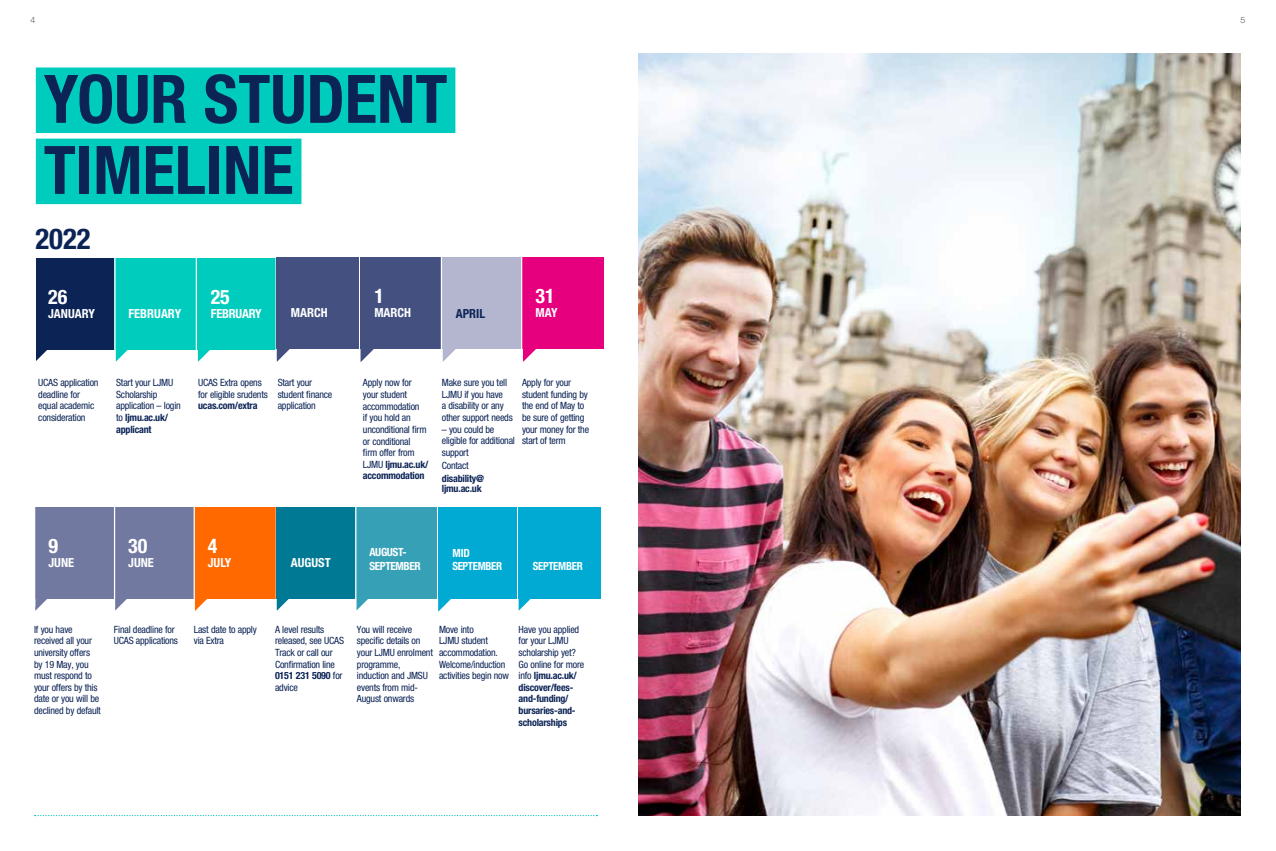
<style>
.page{position:relative;width:1276px;height:851px;background:#fff}
.page>*{position:absolute;margin:0;border:0;box-sizing:border-box;transform-origin:0 0}
.t1{font:700 condensed 66.88px/71px "Helvetica Neue LT Std";color:#0b2355}
.t2{font:700 condensed 28.75px "Helvetica Neue LT Std";color:#0b2355}
.t3{font:700 condensed 20px "Helvetica Neue LT Std";color:#fff}
.t4{font:700 condensed 12.5px "Helvetica Neue LT Std";color:#fff}
.t5{font:700 condensed 12.5px "Helvetica Neue LT Std";letter-spacing:-.02em;color:#fff}
.t6{font:700 condensed 12.5px "Helvetica Neue LT Std";color:#0b2355}
.t7{font:700 condensed 11.25px/13.5px "Helvetica Neue LT Std";letter-spacing:-.03em;color:#fff}
.t8{font:condensed 10px/11.6px "Helvetica Neue LT Std";letter-spacing:-.02em;color:#0b2355}
.t9{font:700 condensed 10px/11.6px "Helvetica Neue LT Std";letter-spacing:-.02em;color:#0b2355}
.t10{font:300 8.75px "Helvetica Neue LT Std";color:#575756}
.s1{font-weight:700}
.s2{font-weight:400}
</style>
<div class="page">
<img style="left:638px;top:53px;width:602px;height:762px">
<svg style="left:518px;top:598px;width:15px;height:12px"></svg>
<div style="left:355px;top:507px;width:82px;height:91px;background:#36a1b6"></div>
<div style="left:194px;top:507px;width:82px;height:91px;background:#ff6900"></div>
<div style="left:114px;top:507px;width:80px;height:91px;background:#7279a1"></div>
<div style="left:34px;top:507px;width:80px;height:91px;background:#7279a1"></div>
<div style="left:518px;top:507px;width:83px;height:91px;background:#00aad3"></div>
<svg style="left:35px;top:583px;width:14px;height:27px"></svg>
<svg style="left:195px;top:598px;width:14px;height:13px"></svg>
<svg style="left:356px;top:583px;width:14px;height:27px"></svg>
<hr style="left:34px;top:499px;width:1px;height:107px;background:#fff">
<hr style="left:194px;top:499px;width:1px;height:114px;background:#fff">
<hr style="left:355px;top:499px;width:1px;height:114px;background:#fff">
<svg style="left:115px;top:583px;width:14px;height:27px"></svg>
<div style="left:277px;top:507px;width:78px;height:91px;background:#007a94"></div>
<svg style="left:277px;top:598px;width:14px;height:12px"></svg>
<div style="left:438px;top:507px;width:78px;height:91px;background:#00aad3"></div>
<svg style="left:438px;top:598px;width:14px;height:13px"></svg>
<div style="left:442px;top:257px;width:79px;height:92px;background:#b4b6d0"></div>
<div style="left:197px;top:258px;width:79px;height:91px;background:#00ccbe"></div>
<div style="left:360px;top:257px;width:82px;height:92px;background:#445180"></div>
<div style="left:34px;top:258px;width:80px;height:91px;background:#0b2355"></div>
<div style="left:521px;top:257px;width:82px;height:92px;background:#e6007d"></div>
<hr style="left:275px;top:251px;width:2px;height:106px;background:#fff">
<hr style="left:521px;top:251px;width:1px;height:106px;background:#fff">
<svg style="left:360px;top:349px;width:14px;height:13px"></svg>
<svg style="left:523px;top:349px;width:13px;height:12px"></svg>
<svg style="left:36px;top:349px;width:13px;height:12px"></svg>
<svg style="left:198px;top:349px;width:14px;height:12px"></svg>
<svg style="left:443px;top:349px;width:13px;height:12px"></svg>
<hr style="left:441px;top:253px;width:1px;height:113px;background:#fff">
<div style="left:29px;top:255px;width:7px;height:113px;background:#fff"></div>
<hr style="left:114px;top:499px;width:1px;height:112px;background:#fff">
<div style="left:114px;top:258px;width:82px;height:91px;background:#00ccbe"></div>
<svg style="left:116px;top:349px;width:14px;height:12px"></svg>
<hr style="left:114px;top:245px;width:2px;height:123px;background:#fff">
<div style="left:36px;top:67px;width:419px;height:66px;background:#00ccbe"></div>
<div style="left:36px;top:139px;width:265px;height:65px;background:#00ccbe"></div>
<div style="left:277px;top:257px;width:82px;height:92px;background:#445180"></div>
<svg style="left:35px;top:814px;width:562px;height:2px"></svg>
<svg style="left:277px;top:349px;width:13px;height:12px"></svg>
<p class="t10" style="left:31px;top:15px;width:6px">4</p>
<p class="t10" style="left:1240px;top:15px;width:6px">5</p>
<h1 class="t1" style="left:44px;top:63px;width:405px">YOUR STUDENT<br>TIMELINE</h1>
<h2 class="t2" style="left:35px;top:221px;width:57px">2022</h2>
<h3 class="t3" style="left:48px;top:285px;width:21px">26</h3>
<p class="t4" style="left:48px;top:306px;width:48px">JANUARY</p>
<p class="t4" style="left:128px;top:306px;width:54px">FEBRUARY</p>
<h3 class="t3" style="left:211px;top:285px;width:20px">25</h3>
<p class="t5" style="left:211px;top:306px;width:52px">FEBRUARY</p>
<p class="t4" style="left:291px;top:305px;width:38px">MARCH</p>
<h3 class="t3" style="left:374px;top:284px;width:11px">1</h3>
<p class="t4" style="left:374px;top:305px;width:38px">MARCH</p>
<p class="t6" style="left:456px;top:306px;width:31px">APRIL</p>
<h3 class="t3" style="left:535px;top:284px;width:21px">31</h3>
<p class="t4" style="left:535px;top:305px;width:24px">MAY</p>
<p class="t8" style="left:116px;top:376px;width:66px">Start your LJMU<br>Scholarship application – login to <span class="s1">ljmu.ac.uk/ applicant</span></p>
<p class="t8" style="left:38px;top:376px;width:62px">UCAS application deadline for equal academic consideration</p>
<p class="t8" style="left:363px;top:377px;width:67px">Apply now for your student accommodation<br>if you hold an unconditional firm or conditional<br>firm offer from<br>LJMU <span class="s1">ljmu.ac.uk/ accommodation</span></p>
<p class="t8" style="left:522px;top:376px;width:69px">Apply for your student funding by the end of May to be sure of getting your money for the start of term</p>
<p class="t8" style="left:198px;top:376px;width:71px">UCAS Extra opens for eligible srudents</p>
<p class="t9" style="left:198px;top:400px;width:61px">ucas.com/extra</p>
<p class="t8" style="left:278px;top:376px;width:56px">Start your student finance application</p>
<p class="t8" style="left:442px;top:376px;width:72px">Make sure you tell<br>LJMU if you have<br>a disability or any other support needs</p>
<p class="t8" style="left:442px;top:423px;width:75px">– you could be eligible for additional support</p>
<p class="t8" style="left:442px;top:459px;width:28px">Contact</p>
<p class="t9" style="left:442px;top:473px;width:44px;line-height:10px">disability@ ljmu.ac.uk</p>
<h3 class="t3" style="left:48px;top:534px;width:11px">9</h3>
<p class="t4" style="left:48px;top:555px;width:27px">JUNE</p>
<p class="t7" style="left:533px;top:559px;width:51px">SEPTEMBER</p>
<h3 class="t3" style="left:128px;top:534px;width:21px">30</h3>
<p class="t4" style="left:128px;top:555px;width:27px">JUNE</p>
<h3 class="t3" style="left:208px;top:534px;width:11px">4</h3>
<p class="t4" style="left:208px;top:555px;width:25px">JULY</p>
<p class="t7" style="left:369px;top:545px;width:53px">AUGUST-<br>SEPTEMBER</p>
<p class="t4" style="left:291px;top:555px;width:41px">AUGUST</p>
<p class="t7" style="left:452px;top:546px;width:51px">MID<br>SEPTEMBER</p>
<p class="t8" style="left:34px;top:623px;width:68px">If you have received all your university offers by 19 May, you must respond to your offers by this date or you will be declined by default</p>
<p class="t8" style="left:114px;top:623px;width:66px">Final deadline for<br>UCAS applications</p>
<p class="t8" style="left:275px;top:623px;width:71px">A level results released, see UCAS<br>Track or call our<br>Confirmation line<br><span class="s1">0151 231 5090</span> for advice</p>
<p class="t8" style="left:439px;top:623px;width:71px">Move into<br>LJMU student accommodation.<br>Welcome/induction activities begin now</p>
<p class="t8" style="left:194px;top:623px;width:64px">Last date to apply via Extra</p>
<p class="t8" style="left:357px;top:623px;width:77px">You will receive specific details on your LJMU enrolment programme, induction and JMSU events from mid-<br>August onwards</p>
<p class="t9" style="left:518px;top:623px;width:67px"><span class="s2">Have you applied for your LJMU scholarship yet?<br>Go online for more info</span> ljmu.ac.uk/ discover/fees&shy;and-funding/ bursaries-and&shy;scholarships</p>
</div>
